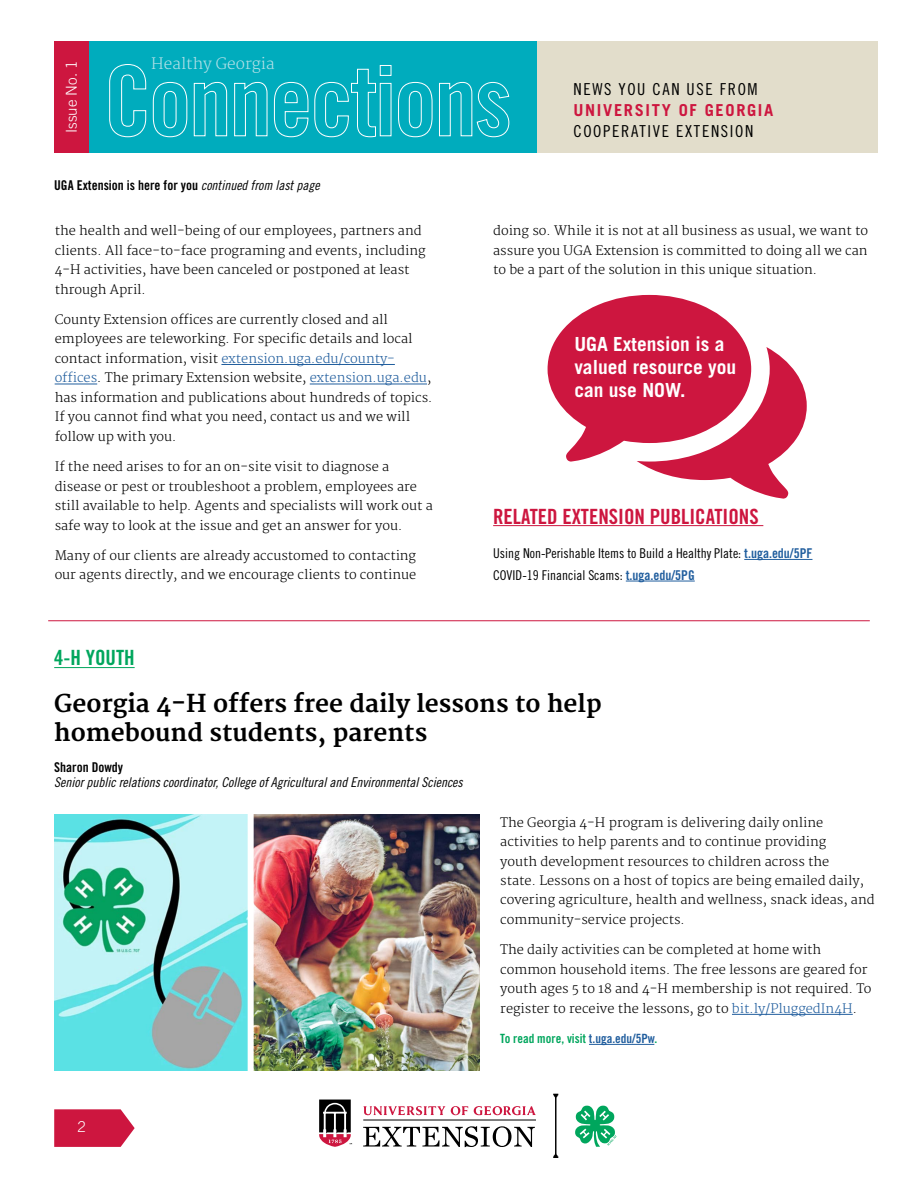
<style>
.page{position:relative;width:918px;height:1188px;background:#fff}
.page>*{position:absolute;margin:0;border:0;box-sizing:border-box;transform-origin:0 0}
.t1{font:700 24px/28.5px "Merriweather";color:#000}
.t2{font:21px "Trade Gothic Bold Cond Twenty";color:#cd163f}
.t3{font:21px "Trade Gothic Bold Cond Twenty";color:#00a65d}
.t4{font:700 19.5px/22.6px "Trade Gothic";color:#fff}
.t5{font:16.5px "Trade Gothic Cond Eighteen";letter-spacing:.1em;color:#000}
.t6{font:700 16.5px "Trade Gothic";letter-spacing:.1em;color:#cd163f}
.t7{font:300 15.3px "Merriweather";color:#b1e0e7}
.t8{font:300 15px "Trade Gothic";color:#fff}
.t9{font:13.5px/21.6px "Trade Gothic Cond Eighteen";color:#000}
.t10{font:13.5px "Trade Gothic Cond Eighteen Obl";color:#000}
.t11{font:13.5px "Trade Gothic Bold Cond Twenty";color:#000}
.t12{font:300 12.75px/19.5px "Merriweather";color:#000}
.t13{font:12.75px "Trade Gothic Bold Cond Twenty";color:#00a65d}
.s1{font-family:"Trade Gothic Cond Eighteen Obl"}
.s2{color:#215e9e}
.s3{font-family:"Trade Gothic Bold Cond Twenty";color:#215e9e}
</style>
<div class="page">
<div style="left:513px;top:41px;width:365px;height:112px;background:#e2ddcb"></div>
<svg style="left:54px;top:1109px;width:81px;height:38px;background:#d22e52"></svg>
<div style="left:89px;top:41px;width:448px;height:112px;background:#00acbd"></div>
<svg style="left:109px;top:64px;width:401px;height:74px"></svg>
<div style="left:54px;top:41px;width:35px;height:112px;background:#cd163f"></div>
<hr style="left:221px;top:364px;width:174px;height:1px;background:#215e9e">
<hr style="left:55px;top:384px;width:42px;height:1px;background:#215e9e">
<hr style="left:310px;top:384px;width:117px;height:1px;background:#215e9e">
<hr style="left:54px;top:667px;width:81px;height:1px;background:#00a65d">
<hr style="left:732px;top:1014px;width:121px;height:1px;background:#215e9e">
<hr style="left:589px;top:1044px;width:65px;height:1px;background:#215e9e">
<hr style="left:48px;top:620px;width:822px;height:1px;background:#cd163f">
<img style="left:254px;top:815px;width:226px;height:255px">
<img style="left:55px;top:815px;width:193px;height:255px">
<hr style="left:493px;top:525px;width:270px;height:1px;background:#cd163f">
<hr style="left:744px;top:559px;width:68px;height:1px;background:#215e9e">
<hr style="left:626px;top:581px;width:69px;height:1px;background:#215e9e">
<svg style="left:548px;top:295px;width:259px;height:204px;fill:#cd163f"></svg>
<svg style="left:319px;top:1099px;width:33px;height:48px"></svg>
<svg style="left:363px;top:1106px;width:105px;height:9px"></svg>
<svg style="left:474px;top:1106px;width:62px;height:9px"></svg>
<svg style="left:363px;top:1126px;width:172px;height:21px"></svg>
<hr style="left:363px;top:1120px;width:173px;height:1px;background:#000">
<svg style="left:575px;top:1105px;width:42px;height:42px"></svg>
<svg style="left:553px;top:1094px;width:5px;height:64px"></svg>
<p class="t8" style="left:62px;top:133px;width:74px;rotate:-90deg">Issue No. 1</p>
<p class="t7" style="left:151px;top:55px;width:125px">Healthy Georgia</p>
<p class="t11" style="left:54px;top:177px;width:267px">UGA Extension is here for you <span class="s1">continued from last page</span></p>
<p class="t12" style="left:55px;top:221px;width:372px">the health and well-being of our employees, partners and clients. All face-to-face programing and events, including 4-H activities, have been canceled or postponed at least through April.</p>
<p class="t12" style="left:55px;top:310px;width:379px">County Extension offices are currently closed and all employees are teleworking. For specific details and local contact information, visit <span class="s2">extension.uga.edu/county&shy;offices</span>. The primary Extension website, <span class="s2">extension.uga.edu</span>, has information and publications about hundreds of topics.<br>If you cannot find what you need, contact us and we will follow up with you.</p>
<p class="t12" style="left:55px;top:457px;width:380px">If the need arises to for an on-site visit to diagnose a disease or pest or troubleshoot a problem, employees are still available to help. Agents and specialists will work out a safe way to look at the issue and get an answer for you.</p>
<p class="t12" style="left:55px;top:546px;width:363px">Many of our clients are already accustomed to contacting our agents directly, and we encourage clients to continue</p>
<p class="t5" style="left:573px;top:79px;width:186px">NEWS YOU CAN USE FROM</p>
<p class="t6" style="left:573px;top:100px;width:201px">UNIVERSITY OF GEORGIA</p>
<p class="t5" style="left:573px;top:121px;width:181px">COOPERATIVE EXTENSION</p>
<p class="t12" style="left:493px;top:222px;width:376px;text-align:justify">doing so. While it is not at all business as usual, we want to assure you UGA Extension is committed to doing all we can to be a part of the solution in this unique situation.</p>
<h3 class="t4" style="left:574px;top:333px;width:163px">UGA Extension is a valued resource you can use NOW.</h3>
<h2 class="t2" style="left:493px;top:503px;width:267px">RELATED EXTENSION PUBLICATIONS</h2>
<p class="t9" style="left:493px;top:542px;width:321px">Using Non-Perishable Items to Build a Healthy Plate: <span class="s3">t.uga.edu/5PF<br></span>COVID-19 Financial Scams: <span class="s3">t.uga.edu/5PG</span></p>
<h2 class="t3" style="left:54px;top:645px;width:82px">4-H YOUTH</h2>
<h1 class="t1" style="left:54px;top:691px;width:549px">Georgia 4-H offers free daily lessons to help homebound students, parents</h1>
<p class="t11" style="left:54px;top:759px;width:70px">Sharon Dowdy</p>
<p class="t10" style="left:54px;top:774px;width:410px">Senior public relations coordinator, College of Agricultural and Environmental Sciences</p>
<p class="t12" style="left:500px;top:813px;width:376px">The Georgia 4-H program is delivering daily online activities to help parents and to continue providing<br>youth development resources to children across the<br>state. Lessons on a host of topics are being emailed daily, covering agriculture, health and wellness, snack ideas, and community-service projects.</p>
<p class="t12" style="left:500px;top:941px;width:373px">The daily activities can be completed at home with common household items. The free lessons are geared for youth ages 5 to 18 and 4-H membership is not required. To register to receive the lessons, go to <span class="s2">bit.ly/PluggedIn4H</span>.</p>
<p class="t13" style="left:500px;top:1031px;width:158px">To read more, visit <span class="s2">t.uga.edu/5Pw</span>.</p>
<p class="t8" style="left:78px;top:1118px;width:10px">2</p>
</div>
